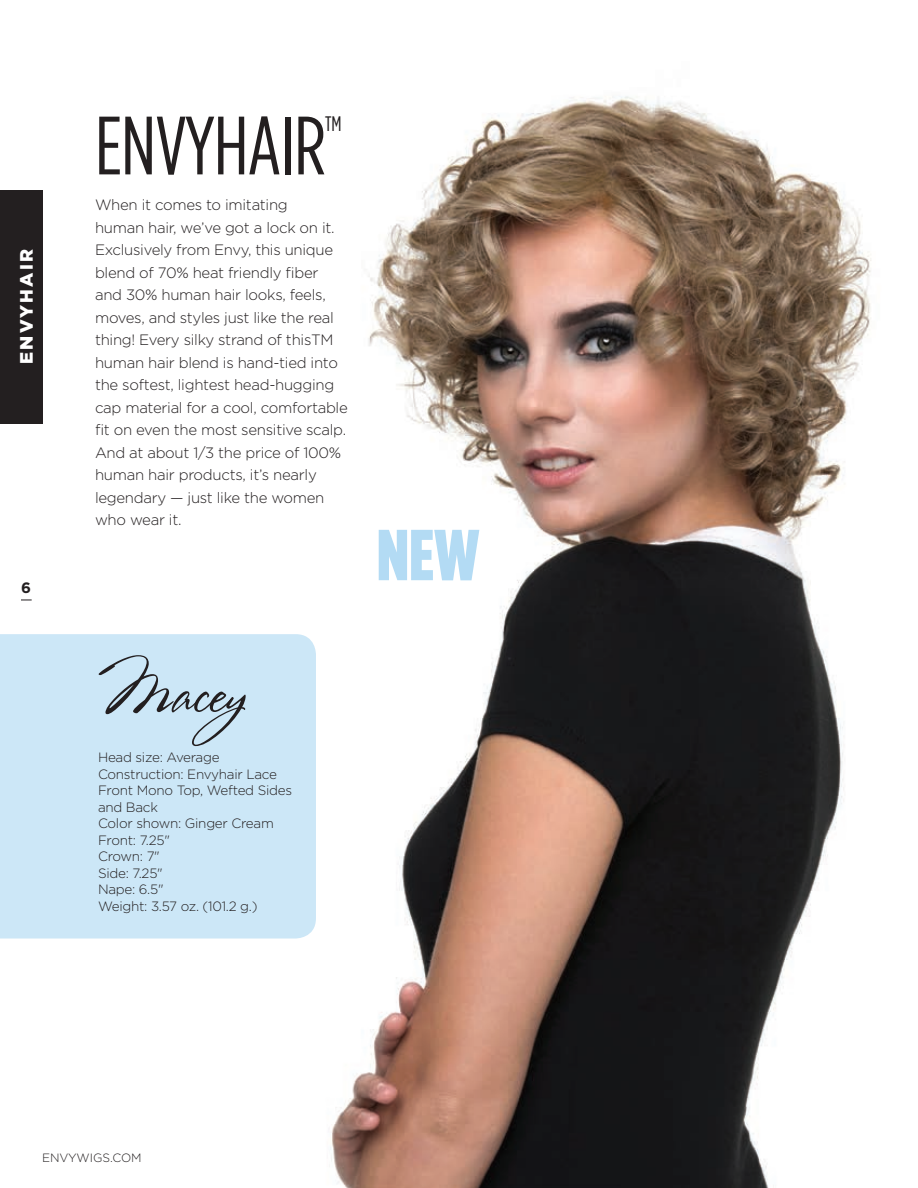
<style>
.page{position:relative;width:918px;height:1188px;background:#fff}
.page>*{position:absolute;margin:0;border:0;box-sizing:border-box;transform-origin:0 0}
.t1{font:82.5px "Gotham Condensed";letter-spacing:-.01em;color:#231f20}
.t2{font:900 72px "Gotham Condensed";color:#b3dbf4}
.t3{font:60px "Stephanie Marie JF";color:#231f20}
.t4{font:21px "Gotham Condensed";color:#231f20}
.t5{font:900 18px "Gotham";letter-spacing:.12em;color:#fff}
.t6{font:300 15px/22.5px "Gotham";letter-spacing:-.02em;color:#231f20}
.t7{font:700 15px "Gotham";color:#231f20}
.t8{font:300 13.5px/16.5px "Gotham";letter-spacing:-.02em;color:#231f20}
.t9{font:300 12px "Gotham";color:#231f20}
</style>
<div class="page">
<div style="left:0;top:190px;width:43px;height:233px;background:#231f20"></div>
<img style="left:330px;top:96px;width:541px;height:1092px">
<div style="left:0;top:634px;width:316px;height:305px;background:#cce7f7"></div>
<p class="t5" style="left:16px;top:364px;width:116px;rotate:-90deg">ENVYHAIR</p>
<p class="t7" style="left:21px;top:578px;width:11px">6</p>
<h1 class="t1" style="left:95px;top:101px;width:233px">ENVYHAIR</h1>
<h3 class="t4" style="left:325px;top:112px;width:18px">TM</h3>
<p class="t6" style="left:95px;top:194px;width:254px">When it comes to imitating<br>human hair, we’ve got a lock on it.<br>Exclusively from Envy, this unique blend of 70% heat friendly fiber and 30% human hair looks, feels, moves, and styles just like the real thing! Every silky strand of thisTM human hair blend is hand-tied into the softest, lightest head-hugging cap material for a cool, comfortable fit on even the most sensitive scalp.<br>And at about 1/3 the price of 100% human hair products, it’s nearly legendary — just like the women who wear it.</p>
<h3 class="t3" style="left:98px;top:656px;width:183px">Macey</h3>
<p class="t8" style="left:98px;top:749px;width:196px">Head size: Average<br>Construction: Envyhair Lace<br>Front Mono Top, Wefted Sides and Back<br>Color shown: Ginger Cream<br>Front: 7.25"<br>Crown: 7"<br>Side: 7.25"<br>Nape: 6.5"<br>Weight: 3.57 oz. (101.2 g.)</p>
<h2 class="t2" style="left:377px;top:516px;width:104px">NEW</h2>
<p class="t9" style="left:42px;top:1151px;width:101px">ENVYWIGS.COM</p>
</div>
